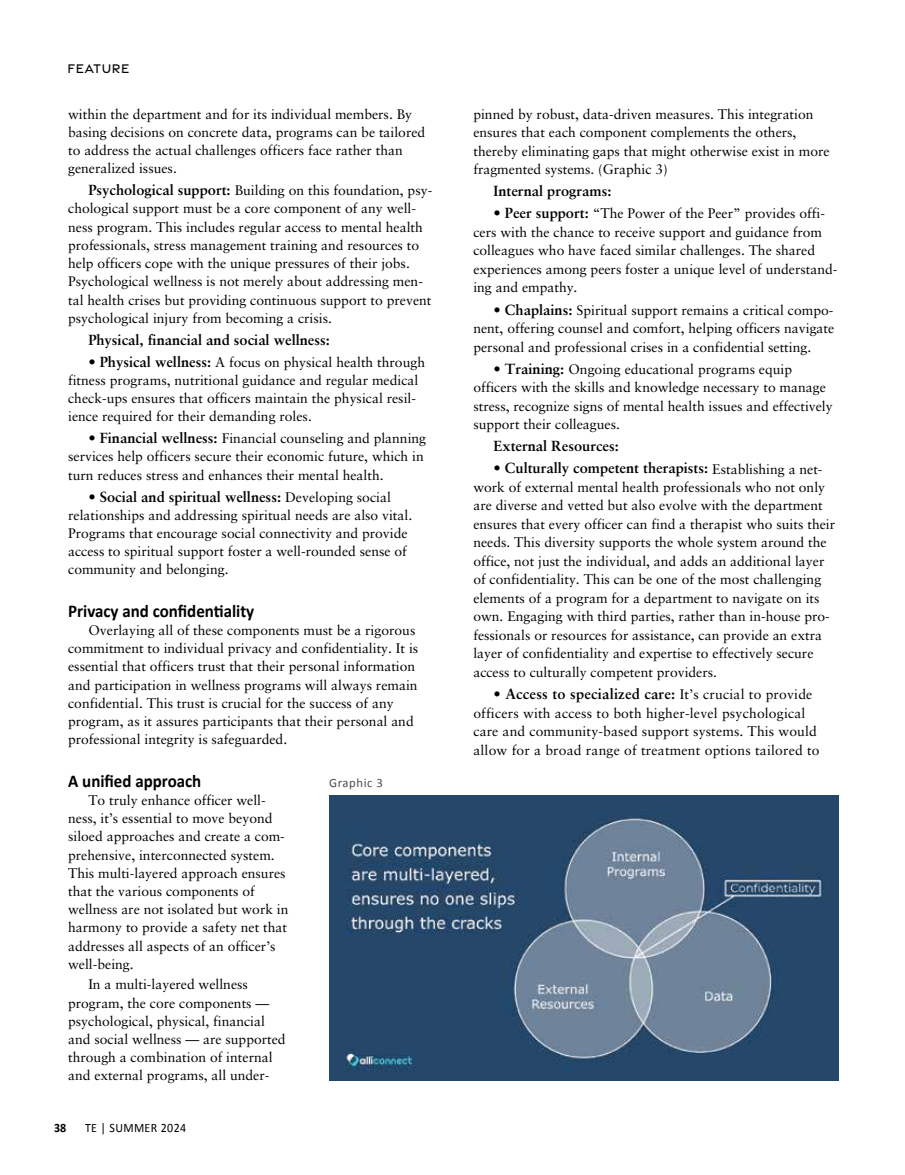
<style>
.page{position:relative;width:905px;height:1175px;background:#fff}
.page>*{position:absolute;margin:0;border:0;box-sizing:border-box;transform-origin:0 0}
.t1{font:700 18px "Calibri";color:#000;scale:.94 1}
.t2{font:700 14.7px "Sabon LT Pro";color:#000}
.t3{font:13.8px/18.1px "Sabon LT Pro";color:#000}
.t4{font:500 13.5px "Gravesend Sans";letter-spacing:.05em;color:#000;scale:.94 1}
.t5{font:12.75px "Calibri";letter-spacing:.03em;color:#000;scale:.94 1}
.t6{font:12.75px "Calibri";letter-spacing:.04em;color:#4d4d4f}
.t7{font:700 12.75px "Calibri";color:#000;scale:.94 1}
.s1{font-weight:700;font-size:14.7px}
.s2{font-weight:400;font-size:13.8px}
</style>
<div class="page">
<img style="left:329px;top:795px;width:509px;height:285px">
<p class="t4" style="left:68px;top:60px;width:67px">FEATURE</p>
<p class="t3" style="left:68px;top:104px;width:358px">within the department and for its individual members. By basing decisions on concrete data, programs can be tailored to address the actual challenges officers face rather than generalized issues.</p>
<p class="t3" style="left:68px;top:181px;width:365px;text-indent:20px"><span class="s1">Psychological support:</span> Building on this foundation, psy&shy;chological support must be a core component of any well&shy;ness program. This includes regular access to mental health professionals, stress management training and resources to help officers cope with the unique pressures of their jobs.<br>Psychological wellness is not merely about addressing men&shy;tal health crises but providing continuous support to prevent psychological injury from becoming a crisis.</p>
<p class="t2" style="left:88px;top:330px;width:243px">Physical, financial and social wellness:</p>
<p class="t3" style="left:68px;top:352px;width:358px;text-indent:20px"><span class="s1">• Physical wellness:</span> A focus on physical health through fitness programs, nutritional guidance and regular medical check-ups ensures that officers maintain the physical resil&shy;ience required for their demanding roles.</p>
<p class="t3" style="left:68px;top:429px;width:359px;text-indent:20px"><span class="s1">• Financial wellness:</span> Financial counseling and planning services help officers secure their economic future, which in turn reduces stress and enhances their mental health.</p>
<p class="t2" style="left:88px;top:487px;width:304px">• Social and spiritual wellness: <span class="s2">Developing social</span></p>
<p class="t3" style="left:68px;top:505px;width:345px">relationships and addressing spiritual needs are also vital.<br>Programs that encourage social connectivity and provide access to spiritual support foster a well-rounded sense of community and belonging.</p>
<h1 class="t1" style="left:68px;top:598px;width:199px">Privacy and confidentiality</h1>
<p class="t3" style="left:68px;top:620px;width:351px;text-indent:20px">Overlaying all of these components must be a rigorous commitment to individual privacy and confidentiality. It is essential that officers trust that their personal information and participation in wellness programs will always remain confidential. This trust is crucial for the success of any program, as it assures participants that their personal and professional integrity is safeguarded.</p>
<h1 class="t1" style="left:68px;top:768px;width:143px">A unified approach</h1>
<p class="t3" style="left:68px;top:790px;width:222px;text-indent:20px">To truly enhance officer well&shy;ness, it’s essential to move beyond siloed approaches and create a com&shy;prehensive, interconnected system.<br>This multi-layered approach ensures that the various components of wellness are not isolated but work in harmony to provide a safety net that addresses all aspects of an officer’s well-being.</p>
<p class="t3" style="left:68px;top:975px;width:219px;text-indent:20px">In a multi-layered wellness program, the core components — psychological, physical, financial and social wellness — are supported through a combination of internal and external programs, all under-</p>
<p class="t6" style="left:329px;top:773px;width:55px">Graphic 3</p>
<p class="t7" style="left:54px;top:1118px;width:15px">38</p>
<p class="t5" style="left:85px;top:1118px;width:109px">TE | SUMMER 2024</p>
<p class="t3" style="left:473px;top:104px;width:358px">pinned by robust, data-driven measures. This integration ensures that each component complements the others, thereby eliminating gaps that might otherwise exist in more fragmented systems. (Graphic 3)</p>
<p class="t2" style="left:493px;top:182px;width:119px">Internal programs:</p>
<p class="t3" style="left:473px;top:204px;width:365px;text-indent:20px"><span class="s1">• Peer support:</span> “The Power of the Peer” provides offi&shy;cers with the chance to receive support and guidance from colleagues who have faced similar challenges. The shared experiences among peers foster a unique level of understand&shy;ing and empathy.</p>
<p class="t3" style="left:473px;top:300px;width:362px;text-align:justify;text-indent:20px"><span class="s1">• Chaplains:</span> Spiritual support remains a critical compo&shy;nent, offering counsel and comfort, helping officers navigate personal and professional crises in a confidential setting.</p>
<p class="t3" style="left:473px;top:359px;width:361px;text-indent:20px"><span class="s1">• Training:</span> Ongoing educational programs equip officers with the skills and knowledge necessary to manage stress, recognize signs of mental health issues and effectively support their colleagues.</p>
<p class="t2" style="left:493px;top:437px;width:127px">External Resources:</p>
<p class="t2" style="left:493px;top:459px;width:330px">• Culturally competent therapists: <span class="s2">Establishing a net-</span></p>
<p class="t3" style="left:473px;top:477px;width:363px">work of external mental health professionals who not only are diverse and vetted but also evolve with the department ensures that every officer can find a therapist who suits their needs. This diversity supports the whole system around the office, not just the individual, and adds an additional layer of confidentiality. This can be one of the most challenging elements of a program for a department to navigate on its own. Engaging with third parties, rather than in-house pro&shy;fessionals or resources for assistance, can provide an extra layer of confidentiality and expertise to effectively secure access to culturally competent providers.</p>
<p class="t2" style="left:493px;top:684px;width:320px">• Access to specialized care: <span class="s2">It’s crucial to provide</span></p>
<p class="t3" style="left:473px;top:703px;width:348px">officers with access to both higher-level psychological care and community-based support systems. This would allow for a broad range of treatment options tailored to</p>
</div>
